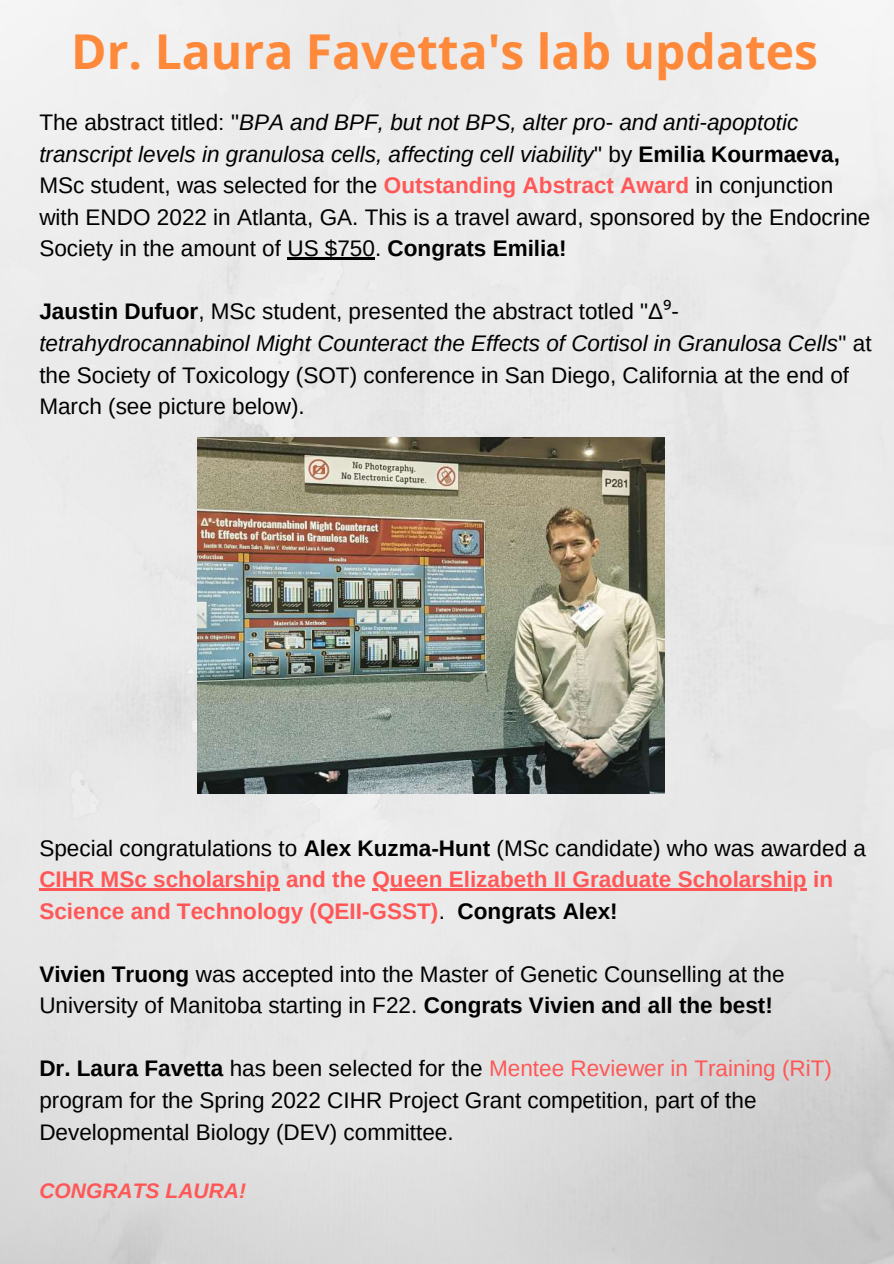
<style>
.page{position:relative;width:894px;height:1264px;background:#fff}
.page>*{position:absolute;margin:0;border:0;box-sizing:border-box;transform-origin:0 0}
.t1{font:700 48px "Open Sans";color:#ff893b}
.t2{font:22.5px/31.5px "Arimo";color:#000}
.t3{font:700 22.5px/31.5px "Arimo";color:#ff5757}
.t4{font:italic 700 21px "Arimo";color:#ff5757}
.s1{font-style:italic}
.s2{font-weight:700}
.s3{font-weight:700;color:#ff5757}
.s4{font-family:"Noto Sans"}
.s5{font-weight:400;color:#000}
.s6{color:#000}
.s7{color:#ff5757}
</style>
<div class="page">
<img style="left:0;top:0;width:893px;height:1263px">
<hr style="left:287px;top:257px;width:88px;height:3px;background:#000">
<hr style="left:39px;top:888px;width:241px;height:2px;background:#ff5757">
<hr style="left:372px;top:888px;width:434px;height:2px;background:#ff5757">
<img style="left:198px;top:438px;width:466px;height:356px">
<h1 class="t1" style="left:71px;top:18px;width:748px">Dr. Laura Favetta's lab updates</h1>
<p class="t2" style="left:39px;top:107px;width:832px">The abstract titled: "<span class="s1">BPA and BPF, but not BPS, alter pro- and anti-apoptotic transcript levels in granulosa cells, affecting cell viability</span>" by <span class="s2">Emilia Kourmaeva, </span>MSc student, was selected for the <span class="s3">Outstanding Abstract Award</span> in conjunction with ENDO 2022 in Atlanta, GA. This is a travel award, sponsored by the Endocrine Society in the amount of US $750. <span class="s2">Congrats Emilia!</span></p>
<p class="t2" style="left:39px;top:296px;width:833px"><span class="s2">Jaustin Dufuor</span>, MSc student, presented the abstract totled "Δ<span class="s4">⁹</span>- <span class="s1">tetrahydrocannabinol Might Counteract the Effects of Cortisol in Granulosa Cells</span>" at the Society of Toxicology (SOT) conference in San Diego, California at the end of March (see picture below).</p>
<p class="t3" style="left:39px;top:832px;width:827px"><span class="s5">Special congratulations to</span> <span class="s6">Alex Kuzma-Hunt</span> <span class="s5">(MSc candidate) who was awarded a<br></span>CIHR MSc scholarship and the Queen Elizabeth II Graduate Scholarship in<br>Science and Technology (QEII-GSST)<span class="s5">.</span> <span class="s6">Congrats Alex!</span></p>
<p class="t2" style="left:39px;top:958px;width:746px"><span class="s2">Vivien Truong</span> was accepted into the Master of Genetic Counselling at the<br>University of Manitoba starting in F22. <span class="s2">Congrats Vivien and all the best!</span></p>
<p class="t2" style="left:39px;top:1052px;width:794px"><span class="s2">Dr. Laura Favetta</span> has been selected for the <span class="s7">Mentee Reviewer in Training (RiT) </span>program for the Spring 2022 CIHR Project Grant competition, part of the<br>Developmental Biology (DEV) committee.</p>
<p class="t4" style="left:39px;top:1179px;width:208px">CONGRATS LAURA!</p>
</div>
